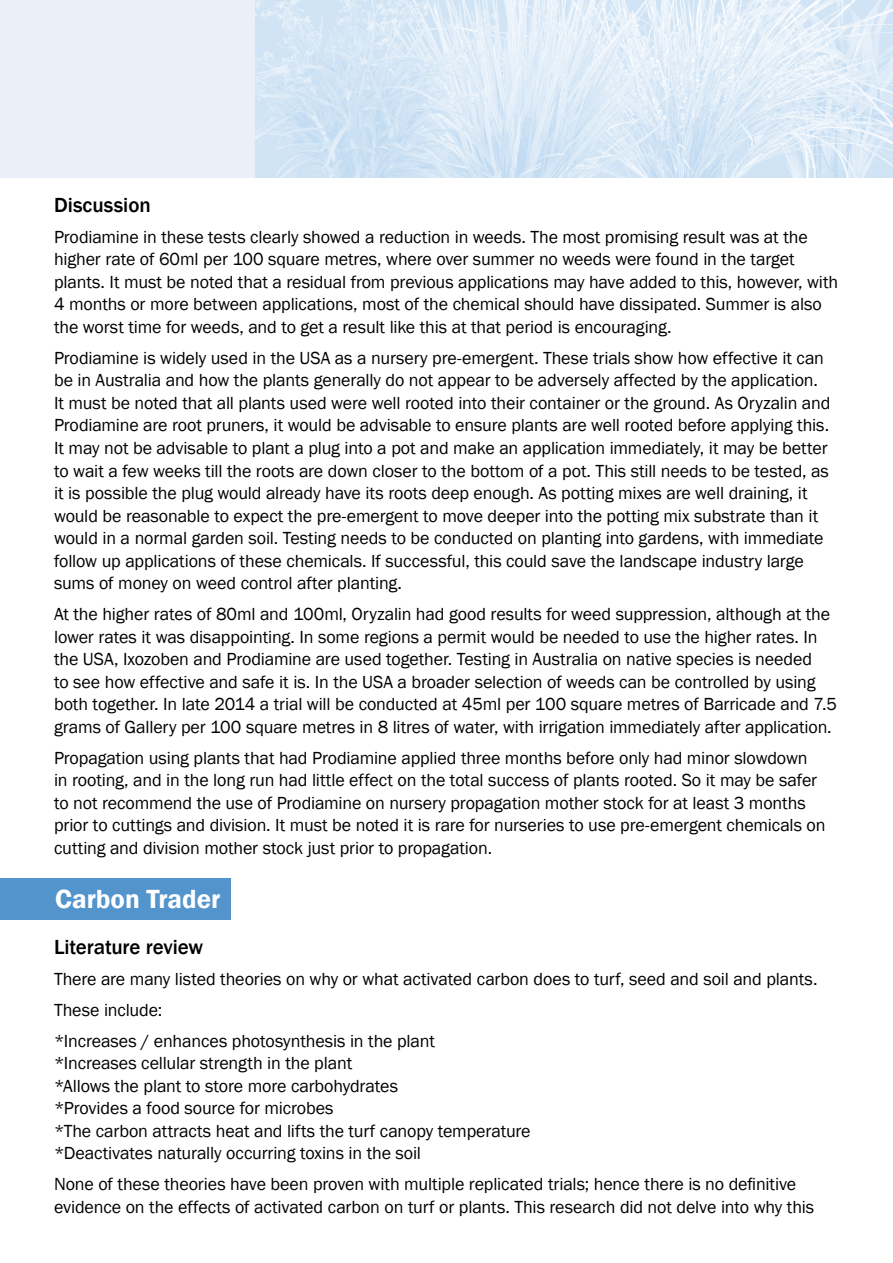
<style>
.page{position:relative;width:893px;height:1263px;background:#fff}
.page>*{position:absolute;margin:0;border:0;box-sizing:border-box;transform-origin:0 0}
.t1{font:600 27px "Franklin Gothic";letter-spacing:-.005em;color:#fff}
.t2{font:500 21px "Franklin Gothic";letter-spacing:-.005em;color:#000}
.t3{font:18px/22.5px "Franklin Gothic";letter-spacing:-.01em;color:#000}
</style>
<div class="page">
<div style="left:0;top:0;width:293px;height:177px;background:#ebf0f8"></div>
<img style="left:255px;top:0;width:638px;height:177px">
<div style="left:0;top:878px;width:231px;height:41px;background:#5394cd"></div>
<p class="t2" style="left:54px;top:192px;width:98px">Discussion</p>
<p class="t3" style="left:54px;top:226px;width:786px">Prodiamine in these tests clearly showed a reduction in weeds. The most promising result was at the higher rate of 60ml per 100 square metres, where over summer no weeds were found in the target plants. It must be noted that a residual from previous applications may have added to this, however, with 4 months or more between applications, most of the chemical should have dissipated. Summer is also the worst time for weeds, and to get a result like this at that period is encouraging.</p>
<p class="t3" style="left:54px;top:347px;width:778px">Prodiamine is widely used in the USA as a nursery pre-emergent. These trials show how effective it can be in Australia and how the plants generally do not appear to be adversely affected by the application.<br>It must be noted that all plants used were well rooted into their container or the ground. As Oryzalin and Prodiamine are root pruners, it would be advisable to ensure plants are well rooted before applying this.<br>It may not be advisable to plant a plug into a pot and make an application immediately, it may be better to wait a few weeks till the roots are down closer to the bottom of a pot. This still needs to be tested, as it is possible the plug would already have its roots deep enough. As potting mixes are well draining, it would be reasonable to expect the pre-emergent to move deeper into the potting mix substrate than it would in a normal garden soil. Testing needs to be conducted on planting into gardens, with immediate follow up applications of these chemicals. If successful, this could save the landscape industry large sums of money on weed control after planting.</p>
<p class="t3" style="left:54px;top:603px;width:785px">At the higher rates of 80ml and 100ml, Oryzalin had good results for weed suppression, although at the lower rates it was disappointing. In some regions a permit would be needed to use the higher rates. In the USA, Ixozoben and Prodiamine are used together. Testing in Australia on native species is needed<br>to see how effective and safe it is. In the USA a broader selection of weeds can be controlled by using both together. In late 2014 a trial will be conducted at 45ml per 100 square metres of Barricade and 7.5 grams of Gallery per 100 square metres in 8 litres of water, with irrigation immediately after application.</p>
<p class="t3" style="left:54px;top:747px;width:773px">Propagation using plants that had Prodiamine applied three months before only had minor slowdown in rooting, and in the long run had little effect on the total success of plants rooted. So it may be safer to not recommend the use of Prodiamine on nursery propagation mother stock for at least 3 months prior to cuttings and division. It must be noted it is rare for nurseries to use pre-emergent chemicals on cutting and division mother stock just prior to propagation.</p>
<h1 class="t1" style="left:55px;top:882px;width:167px">Carbon Trader</h1>
<p class="t2" style="left:54px;top:934px;width:151px">Literature review</p>
<p class="t3" style="left:54px;top:964px;width:765px;line-height:31px">There are many listed theories on why or what activated carbon does to turf, seed and soil and plants.<br>These include:<br>*Increases / enhances photosynthesis in the plant</p>
<p class="t3" style="left:54px;top:1052px;width:478px">*Increases cellular strength in the plant<br>*Allows the plant to store more carbohydrates<br>*Provides a food source for microbes<br>*The carbon attracts heat and lifts the turf canopy temperature *Deactivates naturally occurring toxins in the soil</p>
<p class="t3" style="left:54px;top:1173px;width:762px">None of these theories have been proven with multiple replicated trials; hence there is no definitive evidence on the effects of activated carbon on turf or plants. This research did not delve into why this</p>
</div>
